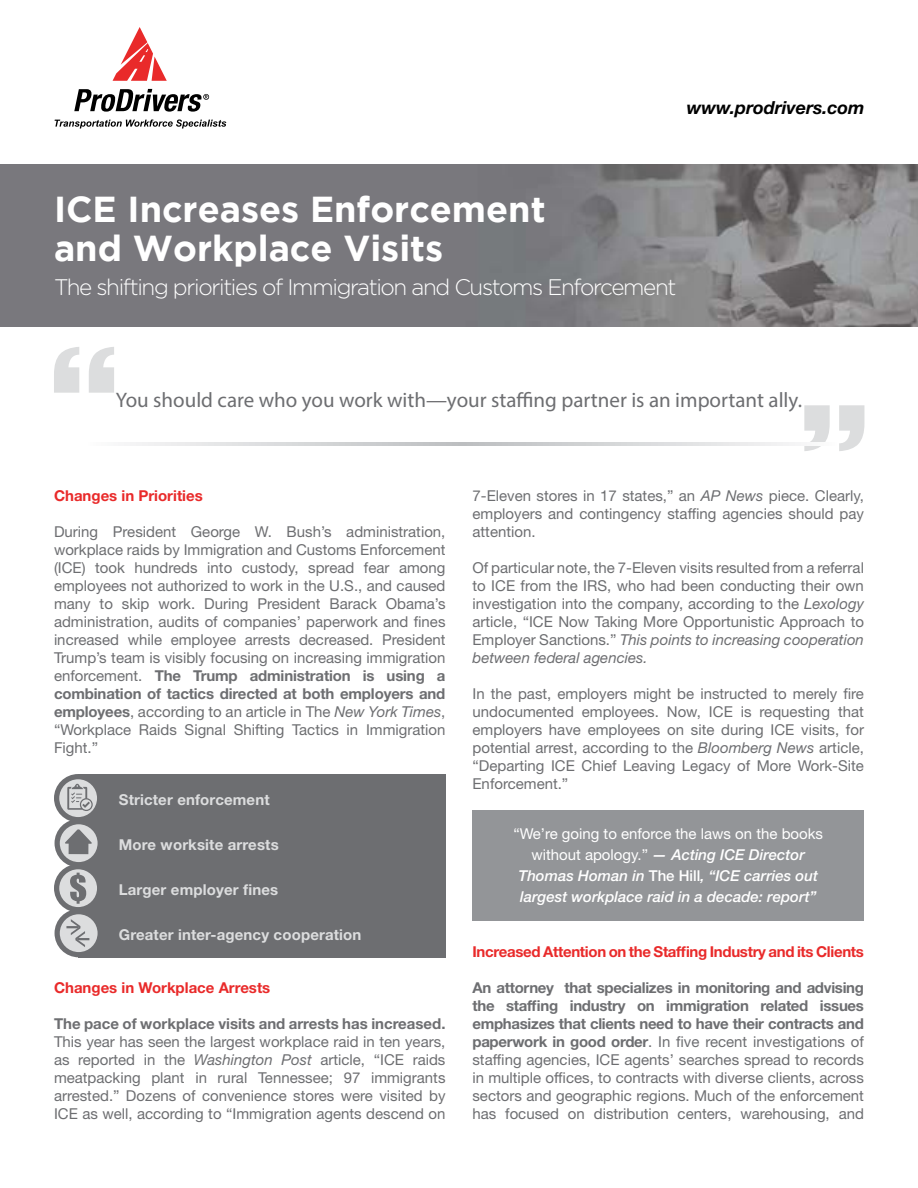
<style>
.page{position:relative;width:918px;height:1188px;background:#fff}
.page>*{position:absolute;margin:0;border:0;box-sizing:border-box;transform-origin:0 0}
.t1{font:700 36px/39px "Gotham";color:#fff}
.t2{font:300 22.5px "Gotham";letter-spacing:-.06em;color:#fff}
.t3{font:21px "Myriad Pro";color:#6d6e71}
.t4{font:italic 700 18px "Helvetica Neue LT Std";color:#000}
.t5{font:15px/18px "Helvetica Neue LT Std";color:#6d6e71;text-align:justify}
.t6{font:italic 500 15px/21px "Helvetica Neue LT Std";color:#fff;text-align:center}
.t7{font:700 15px "Helvetica Neue LT Std";letter-spacing:.01em;color:#dcddde}
.t8{font:700 15px "Helvetica Neue LT Std";letter-spacing:-.02em;color:#e92a2a}
.t9{font:700 15px "Helvetica Neue LT Std";color:#6d6e71}
.t10{font:700 15px "Helvetica Neue LT Std";color:#e92a2a}
.s1{font-weight:700}
.s2{font-style:italic}
.s3{font-weight:400;font-style:normal}
.s4{font-style:normal}
</style>
<div class="page">
<div style="left:78px;top:774px;width:368px;height:183px;background:#6d6e71"></div>
<svg style="left:57px;top:822px;width:43px;height:43px"></svg>
<div style="left:55px;top:819px;width:48px;height:48px;border:5px solid #6d6e71;border-radius:50%"></div>
<svg style="left:65px;top:829px;width:27px;height:25px"></svg>
<svg style="left:57px;top:867px;width:43px;height:43px"></svg>
<div style="left:54px;top:864px;width:48px;height:48px;border:5px solid #6d6e71;border-radius:50%"></div>
<svg style="left:70px;top:873px;width:16px;height:31px"></svg>
<svg style="left:57px;top:912px;width:43px;height:43px"></svg>
<div style="left:55px;top:909px;width:48px;height:48px;border:5px solid #6d6e71;border-radius:50%"></div>
<svg style="left:66px;top:919px;width:23px;height:28px"></svg>
<svg style="left:57px;top:777px;width:43px;height:43px"></svg>
<div style="left:54px;top:774px;width:48px;height:48px;border:5px solid #6d6e71;border-radius:50%"></div>
<svg style="left:67px;top:784px;width:26px;height:27px"></svg>
<div style="left:472px;top:810px;width:392px;height:111px;background:#939598"></div>
<svg style="left:804px;top:405px;width:60px;height:46px"></svg>
<svg style="left:54px;top:347px;width:60px;height:46px"></svg>
<svg style="left:130px;top:443px;width:707px;height:3px"></svg>
<img style="left:0;top:164px;width:918px;height:162px">
<svg style="left:74px;top:89px;width:135px;height:23px"></svg>
<svg style="left:113px;top:27px;width:54px;height:54px"></svg>
<svg style="left:55px;top:119px;width:171px;height:10px"></svg>
<p class="t4" style="left:687px;top:97px;width:179px">www.prodrivers.com</p>
<h1 class="t1" style="left:54px;top:189px;width:493px">ICE Increases Enforcement and Workplace Visits</h1>
<h2 class="t2" style="left:54px;top:272px;width:624px">The shifting priorities of Immigration and Customs Enforcement</h2>
<h3 class="t3" style="left:116px;top:387px;width:688px">You should care who you work with—your staffing partner is an important ally.</h3>
<p class="t10" style="left:54px;top:486px;width:150px">Changes in Priorities</p>
<p class="t5" style="left:54px;top:522px;width:393px">During President George W. Bush’s administration, workplace raids by Immigration and Customs Enforcement (ICE) took hundreds into custody, spread fear among employees not authorized to work in the U.S., and caused many to skip work. During President Barack Obama’s administration, audits of companies’ paperwork and fines increased while employee arrests decreased. President Trump’s team is visibly focusing on increasing immigration enforcement. <span class="s1">The Trump administration is using a combination of tactics directed at both employers and employees</span>, according to an article in The <span class="s2">New York Times</span>, “Workplace Raids Signal Shifting Tactics in Immigration Fight.”</p>
<p class="t7" style="left:119px;top:790px;width:152px">Stricter enforcement</p>
<p class="t7" style="left:119px;top:835px;width:161px">More worksite arrests</p>
<p class="t7" style="left:119px;top:880px;width:161px">Larger employer fines</p>
<p class="t7" style="left:119px;top:925px;width:244px">Greater inter-agency cooperation</p>
<p class="t10" style="left:54px;top:979px;width:218px">Changes in Workplace Arrests</p>
<p class="t9" style="left:54px;top:1015px;width:393px">The pace of workplace visits and arrests has increased.</p>
<p class="t5" style="left:54px;top:1033px;width:393px">This year has seen the largest workplace raid in ten years, as reported in the <span class="s2">Washington Post</span> article, “ICE raids meatpacking plant in rural Tennessee; 97 immigrants arrested.” Dozens of convenience stores were visited by ICE as well, according to “Immigration agents descend on</p>
<p class="t5" style="left:472px;top:486px;width:393px">7-Eleven stores in 17 states,” an <span class="s2">AP News</span> piece. Clearly, employers and contingency staffing agencies should pay attention.</p>
<p class="t5" style="left:472px;top:558px;width:393px">Of particular note, the 7-Eleven visits resulted from a referral to ICE from the IRS, who had been conducting their own investigation into the company, according to the <span class="s2">Lexology </span>article, “ICE Now Taking More Opportunistic Approach to Employer Sanctions.” <span class="s2">This points to increasing cooperation between federal agencies.</span></p>
<p class="t5" style="left:472px;top:684px;width:393px">In the past, employers might be instructed to merely fire undocumented employees. Now, ICE is requesting that employers have employees on site during ICE visits, for potential arrest, according to the <span class="s2">Bloomberg News</span> article, “Departing ICE Chief Leaving Legacy of More Work-Site Enforcement.”</p>
<p class="t6" style="left:513px;top:823px;width:311px"><span class="s3">“We’re going to enforce the laws on the books without apology.”</span> — Acting ICE Director Thomas Homan in <span class="s4">The Hill</span>, “ICE carries out largest workplace raid in a decade: report”</p>
<p class="t8" style="left:472px;top:942px;width:393px">Increased Attention on the Staffing Industry and its Clients</p>
<p class="t5" style="left:472px;top:978px;width:393px"><span class="s1">An attorney that specializes in monitoring and advising the staffing industry on immigration related issues emphasizes that clients need to have their contracts and paperwork in good order</span>. In five recent investigations of staffing agencies, ICE agents’ searches spread to records in multiple offices, to contracts with diverse clients, across sectors and geographic regions. Much of the enforcement has focused on distribution centers, warehousing, and</p>
</div>
